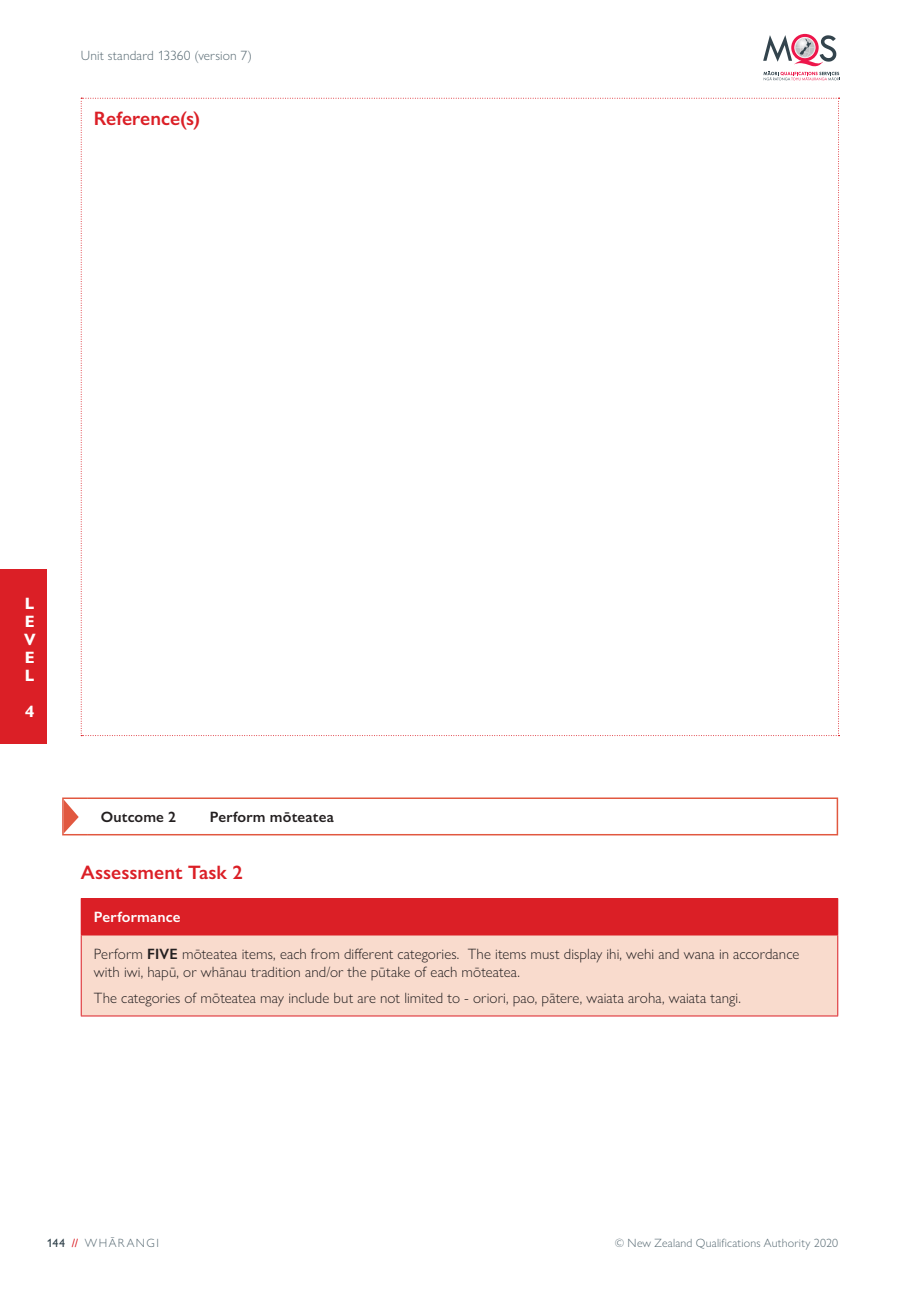
<style>
.page{position:relative;width:919px;height:1289px;background:#fff}
.page>*{position:absolute;margin:0;border:0;box-sizing:border-box;transform-origin:0 0}
.p_H2{font:600 19.5px "Gill Sans Nova";color:#db1f26}
.t1{font:700 16.5px/18px "Gill Sans Nova";color:#fff;text-align:justify}
.p_body{font:300 15px/18px "Gill Sans Nova";letter-spacing:.005em;color:#231f20}
.p_body-2{font:600 15px "Gill Sans Nova";letter-spacing:.01em;color:#231f20}
.p_body-3{font:600 15px "Gill Sans Nova";letter-spacing:.01em;color:#fff}
.t2{font:300 13.5px "Gill Sans Nova";letter-spacing:.01em;color:#586a73}
.t3{font:300 12px "Gill Sans Nova";letter-spacing:.015em;color:#586a73}
.t4{font:300 12px "Gill Sans Nova";letter-spacing:.125em;color:#586a73}
.s1{font-weight:600}
.s2{font-weight:500;color:#33444d}
.s3{font-weight:500;color:#db1f26}
</style>
<div class="page">
<svg style="left:81px;top:98px;width:758px;height:638px"></svg>
<hr style="left:62px;top:797px;width:26px;height:2px;background:#e15840">
<hr style="left:88px;top:797px;width:109px;height:2px;background:#e15840">
<hr style="left:88px;top:834px;width:109px;height:1px;background:#e15840">
<hr style="left:197px;top:797px;width:641px;height:2px;background:#e15840">
<hr style="left:836px;top:799px;width:2px;height:35px;background:#e15840">
<hr style="left:197px;top:834px;width:641px;height:1px;background:#e15840">
<svg style="left:62px;top:799px;width:26px;height:36px"></svg>
<div style="left:81px;top:898px;width:756px;height:37px;background:#db1f26"></div>
<div style="left:81px;top:935px;width:756px;height:80px;background:#f9dbcd"></div>
<hr style="left:837px;top:898px;width:1px;height:36px;background:#db1f26">
<hr style="left:81px;top:934px;width:757px;height:1px;background:#db1f26">
<hr style="left:81px;top:935px;width:1px;height:80px;background:#db1f26">
<hr style="left:837px;top:935px;width:1px;height:80px;background:#db1f26">
<hr style="left:81px;top:1015px;width:757px;height:1px;background:#db1f26">
<svg style="left:763px;top:34px;width:77px;height:46px"></svg>
<div style="left:0;top:569px;width:47px;height:175px;background:#db1f26"></div>
<p class="t2" style="left:81px;top:47px;width:173px">Unit standard 13360 (version 7)</p>
<p class="p_H2" style="left:94px;top:106px;width:108px">Reference(s)</p>
<p class="t1" style="left:24px;top:594px;width:13px">L E V E L</p>
<p class="t1" style="left:25px;top:702px;width:11px">4</p>
<p class="p_body-2" style="left:101px;top:807px;width:77px">Outcome 2</p>
<p class="p_body-2" style="left:210px;top:807px;width:125px">Perform mōteatea</p>
<p class="p_H2" style="left:81px;top:860px;width:163px">Assessment Task 2</p>
<p class="p_body-3" style="left:94px;top:907px;width:88px">Performance</p>
<p class="p_body" style="left:94px;top:944px;width:706px">Perform <span class="s1">FIVE</span> mōteatea items, each from different categories. The items must display ihi, wehi and wana in accordance with iwi, hapū, or whānau tradition and/or the pūtake of each mōteatea.</p>
<p class="p_body" style="left:94px;top:988px;width:648px">The categories of mōteatea may include but are not limited to - oriori, pao, pātere, waiata aroha, waiata tangi.</p>
<p class="t4" style="left:47px;top:1235px;width:114px"><span class="s2">144</span> <span class="s3">//</span> WHĀRANGI</p>
<p class="t3" style="left:614px;top:1235px;width:225px">© New Zealand Qualifications Authority 2020</p>
</div>
